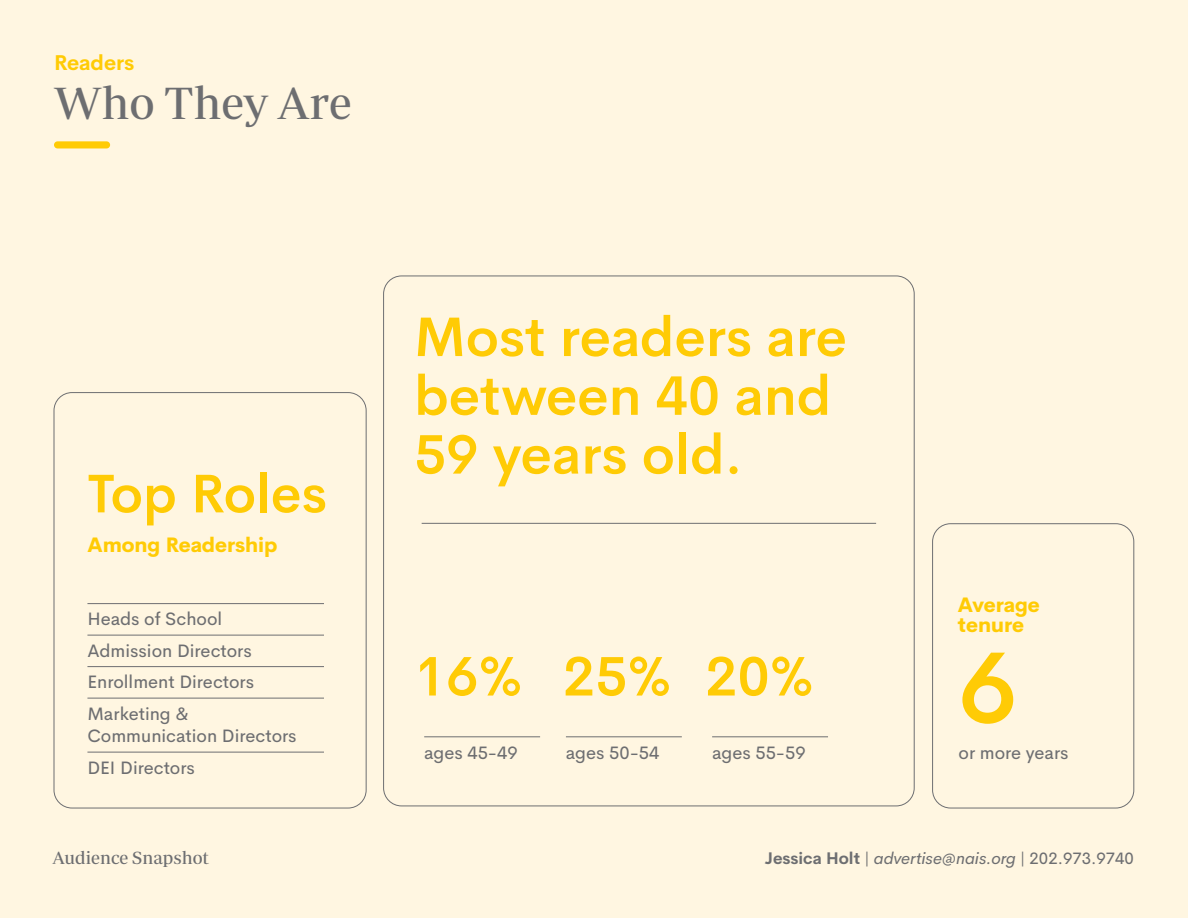
<style>
.page{position:relative;width:1188px;height:918px;background:#fff6e1}
.page>*{position:absolute;margin:0;border:0;box-sizing:border-box;transform-origin:0 0}
.t1{font:600 100.35px "Cerebri Sans";color:#ffcb05}
.t2{font:600 54.9px/58.8px "Cerebri Sans";color:#ffcb05}
.t3{font:600 53.7px "Cerebri Sans";color:#ffcb05}
.t4{font:46.05px "Periodico Display";color:#6d6e71}
.t5{font:700 21px "Cerebri Sans";color:#ffcb05}
.t6{font:800 20.4px/20.4px "Cerebri Sans";color:#ffcb05}
.t7{font:18px/31.5px "Cerebri Sans";color:#6d6e71}
.t8{font:18px "Periodico Display";color:#6d6e71}
.t9{font:italic 16.5px "Cerebri Sans";color:#6d6e71}
.s1{font-weight:700;font-style:normal}
.s2{font-style:normal}
</style>
<div class="page">
<div style="left:932px;top:524px;width:202px;height:284px;border:1px solid #6d6e71;border-radius:18px"></div>
<div style="left:54px;top:392px;width:312px;height:416px;border:1px solid #6d6e71;border-radius:18px"></div>
<hr style="left:87px;top:603px;width:237px;height:1px;background:#6d6e71">
<hr style="left:87px;top:635px;width:237px;height:1px;background:#6d6e71">
<hr style="left:87px;top:666px;width:237px;height:1px;background:#6d6e71">
<hr style="left:87px;top:698px;width:237px;height:1px;background:#6d6e71">
<hr style="left:87px;top:752px;width:237px;height:1px;background:#6d6e71">
<hr style="left:424px;top:737px;width:116px;height:1px;background:#6d6e71">
<hr style="left:566px;top:737px;width:116px;height:1px;background:#6d6e71">
<hr style="left:712px;top:737px;width:116px;height:1px;background:#6d6e71">
<hr style="left:422px;top:523px;width:454px;height:1px;background:#6d6e71">
<div style="left:54px;top:141px;width:56px;height:7px;background:#ffcb05;border-radius:4px"></div>
<p class="t5" style="left:54px;top:46px;width:82px">Readers</p>
<h3 class="t4" style="left:54px;top:77px;width:299px">Who They Are</h3>
<h3 class="t3" style="left:87px;top:451px;width:241px">Top Roles</h3>
<p class="t6" style="left:87px;top:532px;width:192px">Among Readership</p>
<p class="t7" style="left:87px;top:602px;width:168px">Heads of School<br>Admission Directors<br>Enrollment Directors<br>Marketing &amp;</p>
<p class="t7" style="left:87px;top:719px;width:211px">Communication Directors<br>DEI Directors</p>
<h2 class="t2" style="left:414px;top:303px;width:434px">Most readers are between 40 and<br>59 years old.</h2>
<h2 class="t2" style="left:414px;top:642px;width:110px">16%</h2>
<p class="t7" style="left:424px;top:735px;width:95px">ages 45-49</p>
<h2 class="t2" style="left:563px;top:642px;width:110px">25%</h2>
<p class="t7" style="left:566px;top:735px;width:95px">ages 50-54</p>
<h2 class="t2" style="left:705px;top:642px;width:110px">20%</h2>
<p class="t7" style="left:712px;top:735px;width:95px">ages 55-59</p>
<p class="t6" style="left:958px;top:592px;width:84px">Average tenure</p>
<h1 class="t1" style="left:959px;top:608px;width:60px">6</h1>
<p class="t7" style="left:959px;top:735px;width:112px">or more years</p>
<p class="t8" style="left:52px;top:848px;width:158px">Audience Snapshot</p>
<p class="t9" style="left:765px;top:845px;width:371px"><span class="s1">Jessica Holt</span> <span class="s2">|</span> advertise@nais.org <span class="s2">| 202.973.9740</span></p>
</div>
